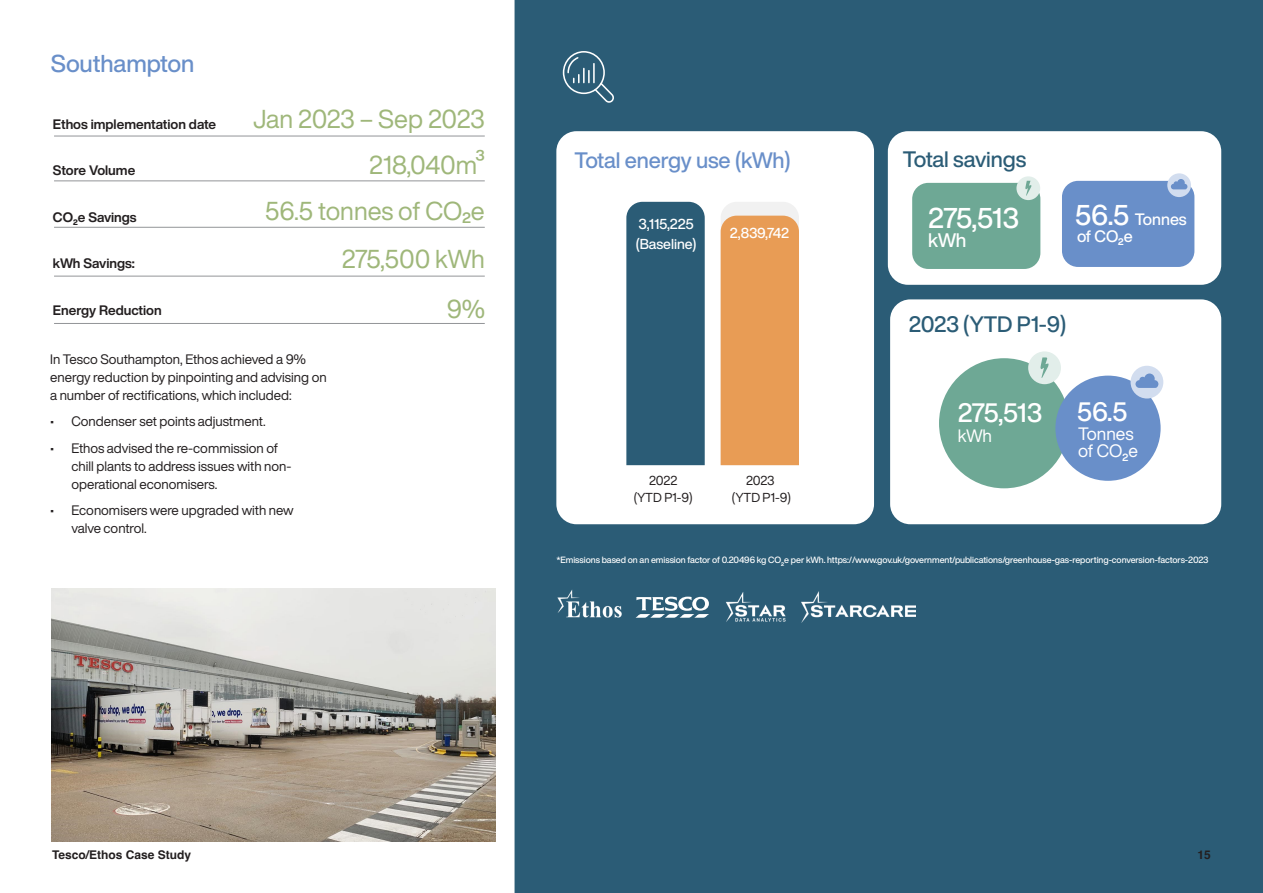
<style>
.page{position:relative;width:1263px;height:893px;background:#fff}
.page>*{position:absolute;margin:0;border:0;box-sizing:border-box;transform-origin:0 0}
.Intro1{font:500 28.2px "Helvetica Now Display";color:#fff}
.Intro1-2{font:500 26.25px "Helvetica Now Display";letter-spacing:-.035em;color:#fff}
.Body{font:25.5px "Helvetica Now Display";letter-spacing:-.005em;color:#9fb77a}
.Intro1-3{font:500 24px "Helvetica Now Display";letter-spacing:-.005em;color:#698fc9}
.Intro1-4{font:500 22.05px "Helvetica Now Display";letter-spacing:-.01em;color:#2b5c76}
.Intro1-5{font:500 22.05px "Helvetica Now Display";letter-spacing:-.01em;color:#698fc9}
.Intro1-6{font:500 19.2px "Helvetica Now Display";color:#fff}
.Body-2{font:17.7px/17.7px "Helvetica Now Display";color:#fff}
.Intro1-7{font:500 16.2px "Helvetica Now Display";letter-spacing:-.005em;color:#fff}
.Intro1-8{font:500 14.25px/19.2px "Helvetica Now Display";letter-spacing:-.005em;color:#fff}
.Body-3{font:13.5px/18px "Helvetica Now Display";color:#231f20}
.Body-4{font:700 13.5px "Helvetica Now Display";color:#231f20}
.Body-5{font:12.75px/17px "Helvetica Now Display";letter-spacing:-.015em;color:#231f20;text-align:center}
.t1{font:700 12px "Helvetica";color:#231f20}
.Intro1-9{font:500 9px "Helvetica Now Display";letter-spacing:-.005em;color:#fff}
.s1{font-size:28.2px}
</style>
<div class="page">
<div style="left:514px;top:0;width:749px;height:893px;background:#2b5c76"></div>
<div style="left:888px;top:131px;width:333px;height:154px;background:#fff;border-radius:20px"></div>
<div style="left:556px;top:131px;width:318px;height:393px;background:#fff;border-radius:20px"></div>
<div style="left:626px;top:202px;width:79px;height:263px;background:#2b5c76"></div>
<div style="left:721px;top:202px;width:78px;height:263px;background:#e89c55"></div>
<div style="left:912px;top:183px;width:128px;height:86px;background:#6ea895;border-radius:16px"></div>
<div style="left:890px;top:299px;width:331px;height:225px;background:#fff;border-radius:20px"></div>
<div style="left:1016px;top:176px;width:24px;height:24px;background:#e2eeea;border-radius:50%"></div>
<svg style="left:1025px;top:181px;width:7px;height:15px"></svg>
<div style="left:1062px;top:181px;width:132px;height:86px;background:#698fc9;border-radius:16px"></div>
<div style="left:1167px;top:173px;width:24px;height:24px;background:#d2ddef;border-radius:50%"></div>
<svg style="left:1171px;top:179px;width:16px;height:10px"></svg>
<div style="left:939px;top:358px;width:130px;height:130px;background:#6ea895;border-radius:50%"></div>
<div style="left:1055px;top:376px;width:105px;height:105px;background:#698fc9;border-radius:50%"></div>
<div style="left:1028px;top:351px;width:33px;height:33px;background:#e2eeea;border-radius:50%"></div>
<svg style="left:1040px;top:357px;width:9px;height:21px"></svg>
<div style="left:1130px;top:366px;width:33px;height:32px;background:#d2ddef;border-radius:50%"></div>
<svg style="left:1135px;top:373px;width:23px;height:15px"></svg>
<svg style="left:562px;top:50px;width:54px;height:55px;background:#477188"></svg>
<img style="left:556px;top:589px;width:67px;height:36px">
<svg style="left:636px;top:597px;width:73px;height:21px"></svg>
<img style="left:722px;top:588px;width:68px;height:38px">
<img style="left:802px;top:592px;width:113px;height:30px">
<hr style="left:54px;top:136px;width:431px;height:1px;background:#939598">
<hr style="left:54px;top:180px;width:431px;height:1px;background:#939598">
<hr style="left:54px;top:227px;width:431px;height:1px;background:#939598">
<hr style="left:54px;top:276px;width:431px;height:1px;background:#939598">
<hr style="left:54px;top:323px;width:431px;height:1px;background:#939598">
<img style="left:51px;top:588px;width:444px;height:254px">
<p class="Intro1-3" style="left:51px;top:47px;width:145px">Southampton</p>
<p class="Body-4" style="left:53px;top:115px;width:165px">Ethos implementation date</p>
<p class="Body-4" style="left:53px;top:161px;width:84px">Store Volume</p>
<p class="Body-4" style="left:53px;top:208px;width:85px">CO2e Savings</p>
<p class="Body-4" style="left:53px;top:254px;width:83px">kWh Savings:</p>
<p class="Body-4" style="left:53px;top:301px;width:110px">Energy Reduction</p>
<p class="Body" style="left:253px;top:102px;width:233px">Jan 2023 – Sep 2023</p>
<p class="Body" style="left:369px;top:147px;width:117px">218,040m³</p>
<p class="Body" style="left:265px;top:193px;width:221px">56.5 tonnes of CO2e</p>
<p class="Body" style="left:342px;top:242px;width:144px">275,500 kWh</p>
<p class="Body" style="left:447px;top:292px;width:40px">9%</p>
<p class="Body-3" style="left:50px;top:350px;width:278px">In Tesco Southampton, Ethos achieved a 9% energy reduction by pinpointing and advising on a number of rectifications, which included:</p>
<p class="Body-3" style="left:50px;top:412px;width:217px">• Condenser set points adjustment.</p>
<p class="Body-3" style="left:71px;top:439px;width:222px;text-indent:-21px">• Ethos advised the re-commission of chill plants to address issues with non&shy;operational economisers.</p>
<p class="Body-3" style="left:71px;top:501px;width:224px;text-indent:-21px">• Economisers were upgraded with new valve control.</p>
<p class="Intro1-5" style="left:574px;top:145px;width:218px">Total energy use (kWh)</p>
<p class="Intro1-4" style="left:903px;top:144px;width:125px">Total savings</p>
<p class="Intro1-8" style="left:636px;top:215px;width:62px">3,115,225 (Baseline)</p>
<p class="Intro1-8" style="left:730px;top:223px;width:61px">2,839,742</p>
<p class="Intro1" style="left:928px;top:199px;width:92px">275,513</p>
<p class="Intro1-6" style="left:928px;top:227px;width:40px">kWh</p>
<p class="Intro1-7" style="left:1075px;top:208px;width:113px"><span class="s1">56.5</span> Tonnes</p>
<p class="Intro1-7" style="left:1077px;top:225px;width:57px">of CO2e</p>
<p class="Intro1-4" style="left:909px;top:310px;width:159px">2023 (YTD P1-9)</p>
<p class="Body-5" style="left:634px;top:472px;width:61px">2022 (YTD P1-9)</p>
<p class="Body-5" style="left:732px;top:472px;width:61px">2023 (YTD P1-9)</p>
<p class="Intro1-2" style="left:958px;top:395px;width:86px">275,513</p>
<p class="Body-2" style="left:958px;top:426px;width:36px">kWh</p>
<p class="Intro1-2" style="left:1077px;top:394px;width:52px">56.5</p>
<p class="Body-2" style="left:1078px;top:424px;width:61px">Tonnes of CO2e</p>
<p class="Intro1-9" style="left:556px;top:553px;width:654px">*Emissions based on an emission factor of 0.20496 kg CO2e per kWh. https://www.gov.uk/government/publications/greenhouse-gas-reporting-conversion-factors-2023</p>
<p class="t1" style="left:52px;top:848px;width:141px">Tesco/Ethos Case Study</p>
<p class="t1" style="left:1197px;top:848px;width:15px">15</p>
</div>
